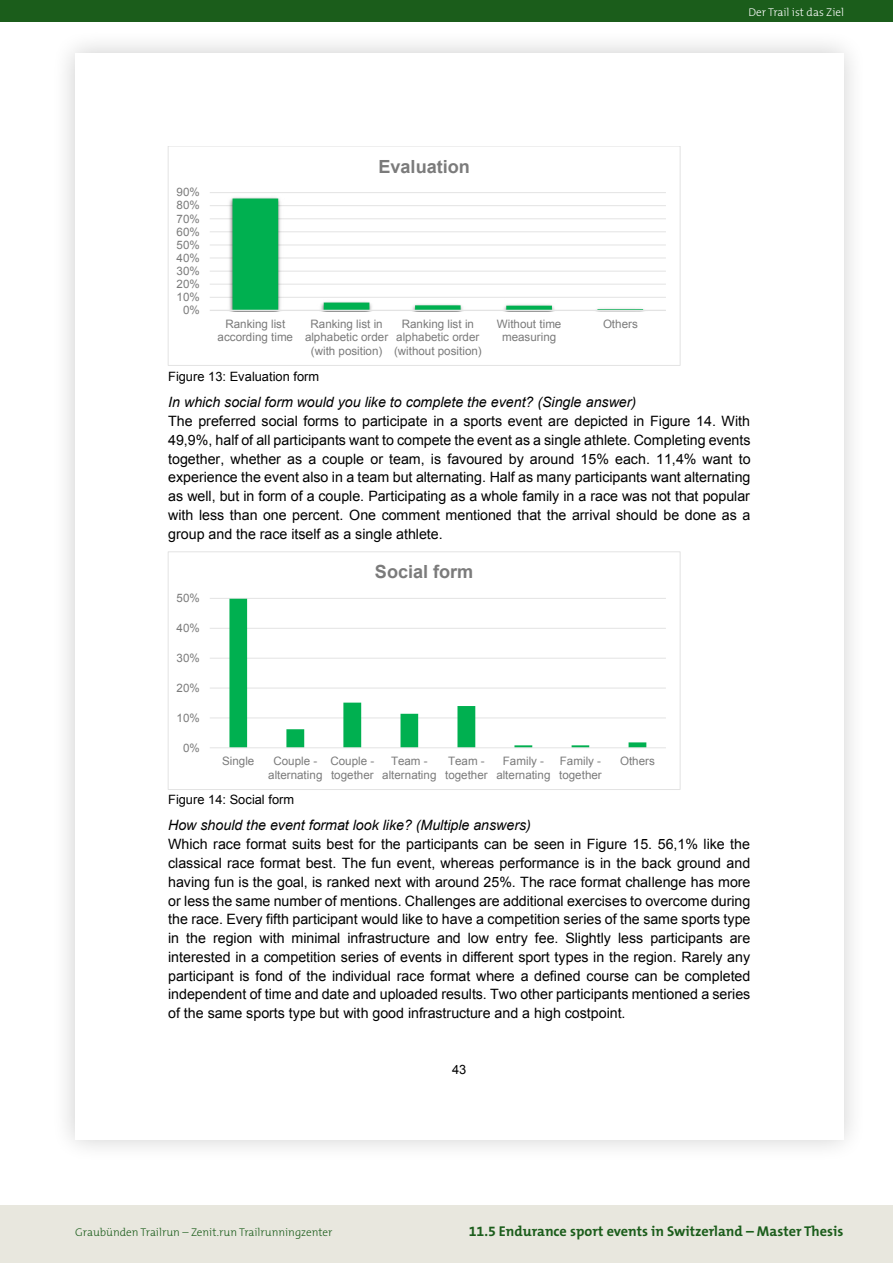
<style>
.page{position:relative;width:893px;height:1263px;background:#fff}
.page>*{position:absolute;margin:0;border:0;box-sizing:border-box;transform-origin:0 0}
.t1{font:700 18.15px "Arial";color:#7b7b7b}
.t2{font:14.25px/18.8px "Arial";color:#000;text-align:justify}
.t3{font:italic 14.25px "Arial";color:#000}
.t4{font:700 14.25px "The Mix B7";color:#1b5d1b}
.t5{font:12.9px "Arial";color:#000}
.t6{font:11.7px "Arial";color:#7b7b7b}
.t7{font:11.55px/13.4px "Arial";color:#7b7b7b;text-align:center}
.t8{font:300 11.25px "The Mix B3";color:#1b5d1b}
.t9{font:300 11.25px "The Mix B3";color:#fff}
</style>
<div class="page">
<div style="left:0;top:1205px;width:893px;height:58px;background:#e8e7de"></div>
<div style="left:0;top:0;width:893px;height:21px;background:#1b5d1b"></div>
<div style="left:51px;top:29px;width:816px;height:1134px;background:#000;opacity:.2"></div>
<div style="left:75px;top:53px;width:768px;height:1086px;background:#fff"></div>
<hr style="left:210px;top:297px;width:456px;height:1px;background:#e3e3e3">
<hr style="left:210px;top:284px;width:456px;height:1px;background:#e3e3e3">
<hr style="left:210px;top:271px;width:456px;height:1px;background:#e3e3e3">
<hr style="left:210px;top:257px;width:456px;height:1px;background:#e3e3e3">
<hr style="left:210px;top:244px;width:456px;height:1px;background:#e3e3e3">
<hr style="left:210px;top:231px;width:456px;height:1px;background:#e3e3e3">
<hr style="left:210px;top:218px;width:456px;height:1px;background:#e3e3e3">
<hr style="left:210px;top:205px;width:456px;height:1px;background:#e3e3e3">
<hr style="left:210px;top:192px;width:456px;height:1px;background:#e3e3e3">
<img style="left:226px;top:197px;width:423px;height:113px">
<svg style="left:233px;top:199px;width:410px;height:111px"></svg>
<hr style="left:210px;top:310px;width:456px;height:1px;background:#e3e3e3">
<div style="left:168px;top:146px;width:513px;height:220px;border:1px solid #e3e3e3"></div>
<hr style="left:210px;top:717px;width:456px;height:1px;background:#e3e3e3">
<hr style="left:210px;top:688px;width:456px;height:1px;background:#e3e3e3">
<hr style="left:210px;top:658px;width:456px;height:1px;background:#e3e3e3">
<hr style="left:210px;top:628px;width:456px;height:1px;background:#e3e3e3">
<hr style="left:210px;top:598px;width:456px;height:1px;background:#e3e3e3">
<svg style="left:229px;top:599px;width:417px;height:148px"></svg>
<hr style="left:210px;top:747px;width:456px;height:1px;background:#e3e3e3">
<div style="left:168px;top:552px;width:513px;height:238px;border:1px solid #e3e3e3"></div>
<p class="t7" style="left:177px;top:186px;width:25px">90%</p>
<p class="t7" style="left:177px;top:199px;width:25px">80%</p>
<p class="t7" style="left:177px;top:212px;width:25px">70%</p>
<p class="t6" style="left:177px;top:224px;width:25px">60%</p>
<p class="t7" style="left:177px;top:238px;width:25px">50%</p>
<p class="t7" style="left:177px;top:251px;width:25px">40%</p>
<p class="t7" style="left:177px;top:264px;width:25px">30%</p>
<p class="t7" style="left:177px;top:277px;width:25px">20%</p>
<p class="t7" style="left:177px;top:290px;width:25px">10%</p>
<p class="t7" style="left:183px;top:303px;width:18px">0%</p>
<p class="t1" style="left:379px;top:154px;width:93px">Evaluation</p>
<p class="t7" style="left:218px;top:317px;width:77px">Ranking list according time</p>
<p class="t7" style="left:305px;top:317px;width:85px">Ranking list in alphabetic order (with position)</p>
<p class="t7" style="left:394px;top:317px;width:89px">Ranking list in alphabetic order (without position)</p>
<p class="t7" style="left:497px;top:317px;width:66px">Without time measuring</p>
<p class="t7" style="left:603px;top:317px;width:36px">Others</p>
<p class="t9" style="left:748px;top:6px;width:97px">Der Trail ist das Ziel</p>
<p class="t5" style="left:168px;top:368px;width:153px">Figure 13: Evaluation form</p>
<p class="t3" style="left:168px;top:393px;width:469px">In which social form would you like to complete the event? (Single answer)</p>
<p class="t2" style="left:168px;top:412px;width:584px">The preferred social forms to participate in a sports event are depicted in Figure 14. With 49,9%, half of all participants want to compete the event as a single athlete. Completing events together, whether as a couple or team, is favoured by around 15% each. 11,4% want to experience the event also in a team but alternating. Half as many participants want alternating as well, but in form of a couple. Participating as a whole family in a race was not that popular with less than one percent. One comment mentioned that the arrival should be done as a group and the race itself as a single athlete.</p>
<p class="t7" style="left:177px;top:591px;width:25px">50%</p>
<p class="t7" style="left:177px;top:621px;width:25px">40%</p>
<p class="t7" style="left:177px;top:651px;width:25px">30%</p>
<p class="t7" style="left:177px;top:681px;width:25px">20%</p>
<p class="t7" style="left:177px;top:711px;width:25px">10%</p>
<p class="t7" style="left:183px;top:741px;width:18px">0%</p>
<p class="t1" style="left:375px;top:560px;width:100px">Social form</p>
<p class="t7" style="left:222px;top:755px;width:34px">Single</p>
<p class="t7" style="left:268px;top:755px;width:56px">Couple - alternating</p>
<p class="t7" style="left:330px;top:755px;width:45px;text-align:left">Couple - together</p>
<p class="t7" style="left:382px;top:755px;width:56px">Team - alternating</p>
<p class="t7" style="left:445px;top:755px;width:44px;text-align:left">Team - together</p>
<p class="t7" style="left:496px;top:755px;width:56px">Family - alternating</p>
<p class="t7" style="left:559px;top:755px;width:44px;text-align:left">Family - together</p>
<p class="t7" style="left:620px;top:755px;width:36px">Others</p>
<p class="t5" style="left:168px;top:791px;width:127px">Figure 14: Social form</p>
<p class="t3" style="left:168px;top:816px;width:364px">How should the event format look like? (Multiple answers)</p>
<p class="t2" style="left:168px;top:835px;width:584px">Which race format suits best for the participants can be seen in Figure 15. 56,1% like the classical race format best. The fun event, whereas performance is in the back ground and having fun is the goal, is ranked next with around 25%. The race format challenge has more or less the same number of mentions. Challenges are additional exercises to overcome during the race. Every fifth participant would like to have a competition series of the same sports type in the region with minimal infrastructure and low entry fee. Slightly less participants are interested in a competition series of events in different sport types in the region. Rarely any participant is fond of the individual race format where a defined course can be completed independent of time and date and uploaded results. Two other participants mentioned a series of the same sports type but with good infrastructure and a high costpoint.</p>
<p class="t5" style="left:452px;top:1061px;width:16px">43</p>
<p class="t8" style="left:75px;top:1226px;width:259px">Graubünden Trailrun – Zenit.run Trailrunningzenter</p>
<p class="t4" style="left:469px;top:1223px;width:376px">11.5 Endurance sport events in Switzerland – Master Thesis</p>
</div>
